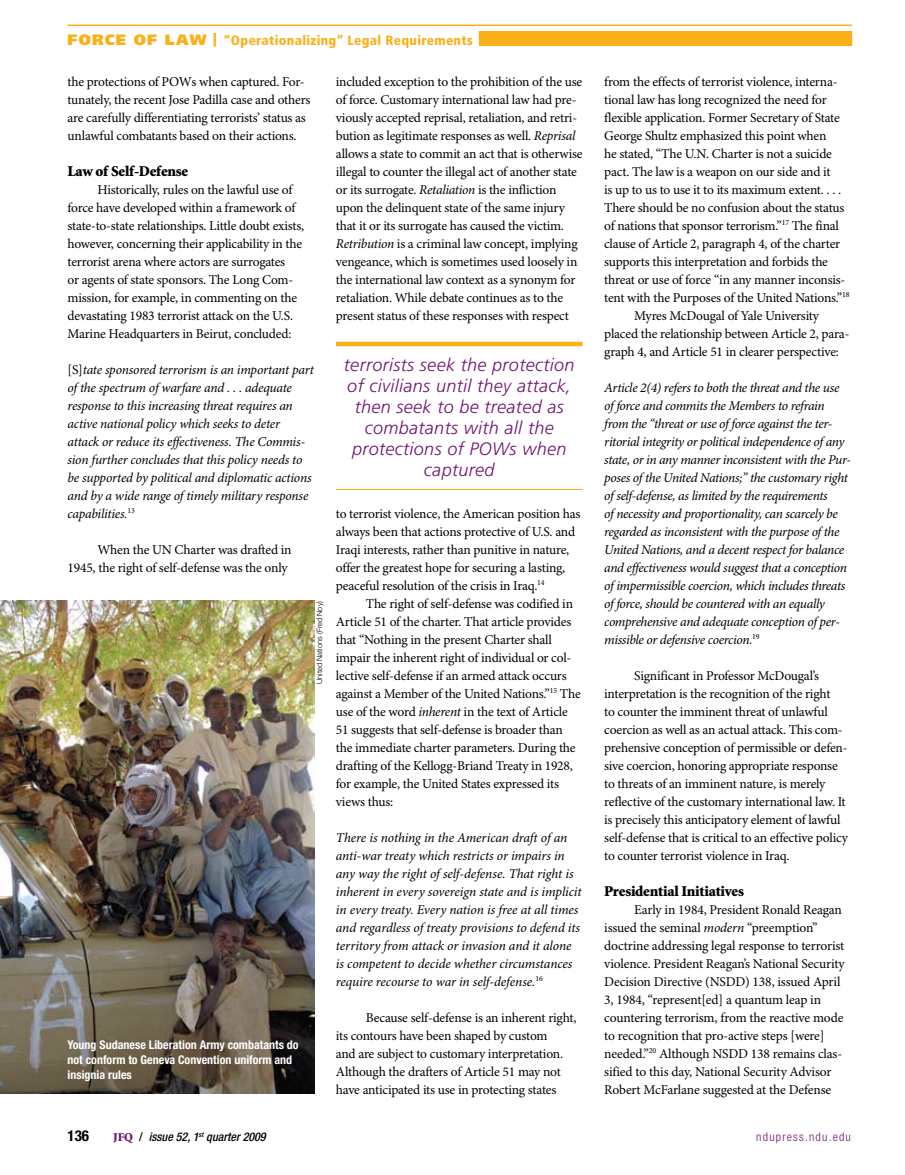
<style>
.page{position:relative;width:905px;height:1175px;background:#fff}
.page>*{position:absolute;margin:0;border:0;box-sizing:border-box;transform-origin:0 0}
.t1{font:italic 300 18px/21px "Frutiger LT Std";letter-spacing:.02em;color:#711471;text-align:center}
.t2{font:900 15px "Minion Std";letter-spacing:-.015em;color:#000}
.t3{font:700 condensed 15px "Helvetica Neue LT Std";color:#000}
.t4{font:13.5px/18px "Minion Pro";letter-spacing:-.015em;color:#000}
.t5{font:italic 13.5px/18px "Minion Pro";letter-spacing:-.02em;color:#000}
.t6{font:900 condensed 13.5px "Frutiger LT Std";letter-spacing:.025em;color:#fcaf17}
.t7{font:700 condensed 12px/15px "Helvetica Neue LT Std";color:#fff}
.t8{font:italic 500 condensed 12px "Helvetica Neue LT Std";color:#000}
.t9{font:300 condensed 12px "Helvetica Neue LT Std";letter-spacing:.1em;color:#711471}
.t10{font:300 7.5px "Helvetica Neue LT Std";color:#000}
.s1{font-stretch:normal;font-size:15px}
.s2{font-stretch:normal}
.s3{font-style:normal}
.s4{font-style:italic}
.s5{font-family:"Minion Std";font-weight:900;font-style:normal;font-stretch:normal;color:#711471}
</style>
<div class="page">
<div style="left:478px;top:31px;width:374px;height:15px;background:#fcaf17"></div>
<hr style="left:68px;top:25px;width:784px;height:1px;background:#fcaf17">
<img style="left:0;top:600px;width:314px;height:494px">
<hr style="left:336px;top:342px;width:246px;height:4px;background:#fcaf17">
<hr style="left:336px;top:489px;width:246px;height:1px;background:#fcaf17">
<p class="t6" style="left:68px;top:32px;width:407px"><span class="s1">FORCE OF LAW</span> <span class="s2">|</span> “Operationalizing” Legal Requirements</p>
<p class="t4" style="left:68px;top:73px;width:244px">the protections of POWs when captured. For&shy;tunately, the recent Jose Padilla case and others are carefully differentiating terrorists’ status as unlawful combatants based on their actions.</p>
<p class="t2" style="left:68px;top:163px;width:122px">Law of Self-Defense</p>
<p class="t4" style="left:68px;top:181px;width:238px;text-indent:30px">Historically, rules on the lawful use of force have developed within a framework of state-to-state relationships. Little doubt exists, however, concerning their applicability in the terrorist arena where actors are surrogates<br>or agents of state sponsors. The Long Com&shy;mission, for example, in commenting on the devastating 1983 terrorist attack on the U.S.<br>Marine Headquarters in Beirut, concluded:</p>
<p class="t5" style="left:68px;top:361px;width:248px"><span class="s3">[S]</span>tate sponsored terrorism is an important part of the spectrum of warfare and . . . adequate response to this increasing threat requires an active national policy which seeks to deter attack or reduce its effectiveness. The Commis&shy;sion further concludes that this policy needs to be supported by political and diplomatic actions and by a wide range of timely military response capabilities.<sup>13</sup></p>
<p class="t4" style="left:68px;top:541px;width:225px;text-align:right">When the UN Charter was drafted in<br>1945, the right of self-defense was the only</p>
<p class="t4" style="left:336px;top:73px;width:248px">included exception to the prohibition of the use of force. Customary international law had pre&shy;viously accepted reprisal, retaliation, and retri&shy;bution as legitimate responses as well. <span class="s4">Reprisal </span>allows a state to commit an act that is otherwise illegal to counter the illegal act of another state or its surrogate. <span class="s4">Retaliation</span> is the infliction upon the delinquent state of the same injury that it or its surrogate has caused the victim.<br><span class="s4">Retribution</span> is a criminal law concept, implying vengeance, which is sometimes used loosely in the international law context as a synonym for retaliation. While debate continues as to the present status of these responses with respect</p>
<h1 class="t1" style="left:344px;top:354px;width:232px">terrorists seek the protection of civilians until they attack, then seek to be treated as combatants with all the protections of POWs when captured</h1>
<p class="t4" style="left:336px;top:505px;width:246px">to terrorist violence, the American position has always been that actions protective of U.S. and Iraqi interests, rather than punitive in nature, offer the greatest hope for securing a lasting, peaceful resolution of the crisis in Iraq.<sup>14</sup></p>
<p class="t4" style="left:336px;top:595px;width:246px;text-indent:30px">The right of self-defense was codified in Article 51 of the charter. That article provides that “Nothing in the present Charter shall impair the inherent right of individual or col&shy;lective self-defense if an armed attack occurs against a Member of the United Nations.”<sup>15</sup> The use of the word <span class="s4">inherent</span> in the text of Article 51 suggests that self-defense is broader than the immediate charter parameters. During the drafting of the Kellogg-Briand Treaty in 1928, for example, the United States expressed its views thus:</p>
<p class="t5" style="left:336px;top:829px;width:247px">There is nothing in the American draft of an anti-war treaty which restricts or impairs in any way the right of self-defense. That right is inherent in every sovereign state and is implicit in every treaty. Every nation is free at all times and regardless of treaty provisions to defend its territory from attack or invasion and it alone is competent to decide whether circumstances require recourse to war in self-defense.<sup>16</sup></p>
<p class="t4" style="left:336px;top:1009px;width:242px;text-indent:30px">Because self-defense is an inherent right, its contours have been shaped by custom<br>and are subject to customary interpretation.<br>Although the drafters of Article 51 may not have anticipated its use in protecting states</p>
<p class="t10" style="left:315px;top:684px;width:84px;rotate:-90deg">United Nations (Fred Noy)</p>
<p class="t7" style="left:68px;top:1037px;width:233px">Young Sudanese Liberation Army combatants do not conform to Geneva Convention uniform and insignia rules</p>
<p class="t4" style="left:604px;top:73px;width:235px">from the effects of terrorist violence, interna-</p>
<p class="t4" style="left:604px;top:91px;width:224px">tional law has long recognized the need for</p>
<p class="t4" style="left:604px;top:109px;width:237px">flexible application. Former Secretary of State</p>
<p class="t4" style="left:604px;top:127px;width:224px">George Shultz emphasized this point when</p>
<p class="t4" style="left:604px;top:145px;width:229px">he stated, “The U.N. Charter is not a suicide</p>
<p class="t4" style="left:604px;top:163px;width:228px">pact. The law is a weapon on our side and it</p>
<p class="t4" style="left:604px;top:181px;width:238px">is up to us to use it to its maximum extent. . . .</p>
<p class="t4" style="left:604px;top:199px;width:242px">There should be no confusion about the status</p>
<p class="t4" style="left:604px;top:217px;width:236px">of nations that sponsor terrorism.”<sup>17</sup> The final</p>
<p class="t4" style="left:604px;top:235px;width:237px">clause of Article 2, paragraph 4, of the charter</p>
<p class="t4" style="left:604px;top:253px;width:225px">supports this interpretation and forbids the</p>
<p class="t4" style="left:604px;top:271px;width:243px">threat or use of force “in any manner inconsis-</p>
<p class="t4" style="left:604px;top:289px;width:247px">tent with the Purposes of the United Nations.”<sup>18</sup></p>
<p class="t4" style="left:634px;top:307px;width:186px">Myres McDougal of Yale University</p>
<p class="t4" style="left:604px;top:325px;width:247px">placed the relationship between Article 2, para-</p>
<p class="t4" style="left:604px;top:343px;width:236px">graph 4, and Article 51 in clearer perspective:</p>
<p class="t5" style="left:604px;top:379px;width:248px">Article 2(4) refers to both the threat and the use of force and commits the Members to refrain from the “threat or use of force against the ter&shy;ritorial integrity or political independence of any state, or in any manner inconsistent with the Pur&shy;poses of the United Nations;” the customary right of self-defense, as limited by the requirements<br>of necessity and proportionality, can scarcely be regarded as inconsistent with the purpose of the United Nations, and a decent respect for balance and effectiveness would suggest that a conception of impermissible coercion, which includes threats of force, should be countered with an equally comprehensive and adequate conception of per&shy;missible or defensive coercion.<sup>19</sup></p>
<p class="t4" style="left:604px;top:667px;width:245px;text-indent:30px">Significant in Professor McDougal’s interpretation is the recognition of the right<br>to counter the imminent threat of unlawful coercion as well as an actual attack. This com&shy;prehensive conception of permissible or defen&shy;sive coercion, honoring appropriate response to threats of an imminent nature, is merely reflective of the customary international law. It is precisely this anticipatory element of lawful self-defense that is critical to an effective policy to counter terrorist violence in Iraq.</p>
<p class="t2" style="left:604px;top:883px;width:141px">Presidential Initiatives</p>
<p class="t4" style="left:604px;top:901px;width:242px;text-indent:30px">Early in 1984, President Ronald Reagan issued the seminal <span class="s4">modern</span> “preemption” doctrine addressing legal response to terrorist violence. President Reagan’s National Security Decision Directive (NSDD) 138, issued April 3, 1984, “represent[ed] a quantum leap in countering terrorism, from the reactive mode to recognition that pro-active steps [were] needed.”<sup>20</sup> Although NSDD 138 remains clas&shy;sified to this day, National Security Advisor Robert McFarlane suggested at the Defense</p>
<p class="t3" style="left:68px;top:1126px;width:23px">136</p>
<p class="t8" style="left:113px;top:1129px;width:154px"><span class="s5">JFQ</span> <span class="s3">/</span> issue 52, 1<sup>st</sup> quarter 2009</p>
<p class="t9" style="left:756px;top:1129px;width:96px">ndupress.ndu.edu</p>
</div>
